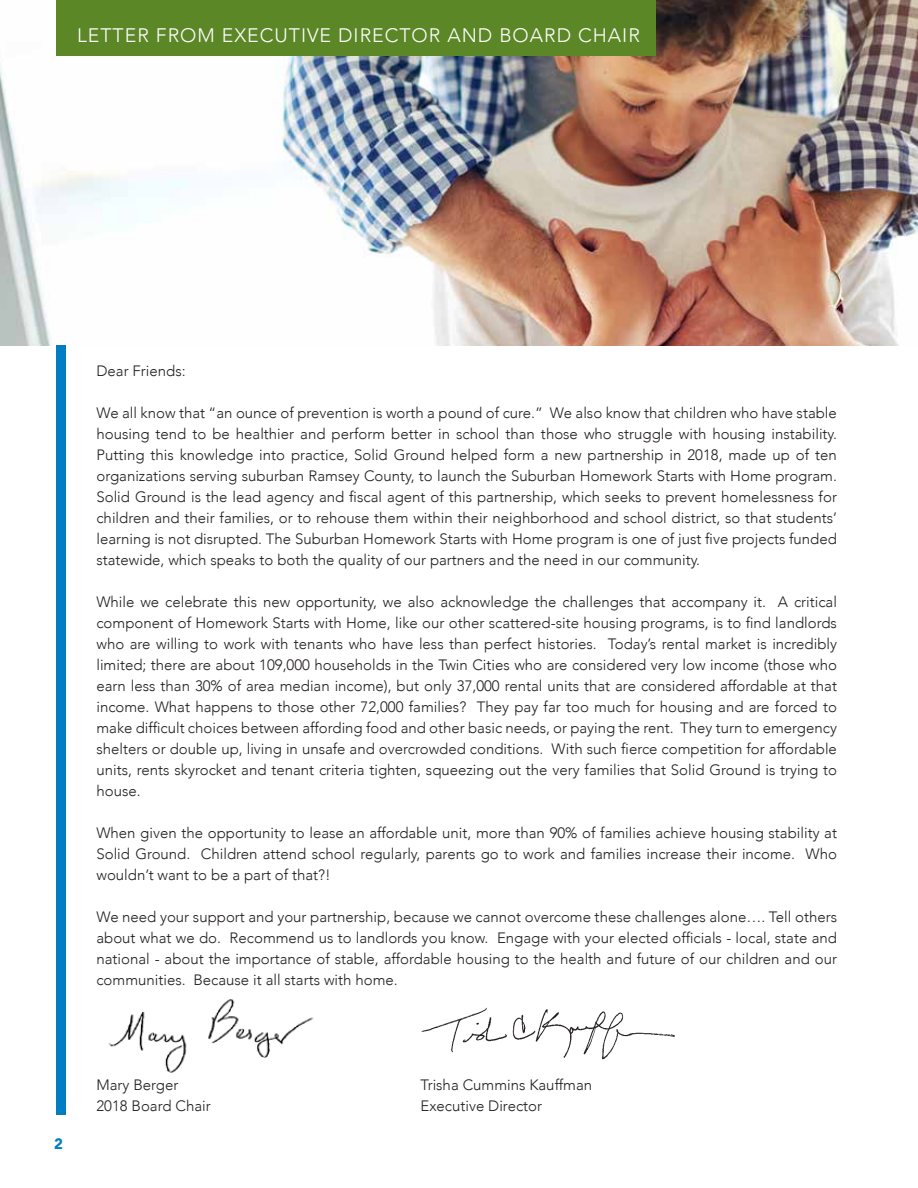
<style>
.page{position:relative;width:918px;height:1188px;background:#fff}
.page>*{position:absolute;margin:0;border:0;box-sizing:border-box;transform-origin:0 0}
.t1{font:300 19.5px "Avenir";letter-spacing:.05em;color:#fff}
.t2{font:300 15px/21px "Avenir";color:#231f20;text-align:justify}
.t3{font:900 15px "Avenir";color:#007dc3}
</style>
<div class="page">
<img style="left:0;top:0;width:918px;height:345px">
<div style="left:57px;top:345px;width:9px;height:770px;background:#007dc3"></div>
<img style="left:108px;top:999px;width:206px;height:74px">
<img style="left:421px;top:1007px;width:254px;height:53px">
<div style="left:57px;top:0;width:599px;height:55px;background:#5c8727"></div>
<h1 class="t1" style="left:77px;top:24px;width:564px">LETTER FROM EXECUTIVE DIRECTOR AND BOARD CHAIR</h1>
<p class="t2" style="left:96px;top:360px;width:91px">Dear Friends:</p>
<p class="t2" style="left:96px;top:402px;width:742px">We all know that “an ounce of prevention is worth a pound of cure.” We also know that children who have stable housing tend to be healthier and perform better in school than those who struggle with housing instability.<br>Putting this knowledge into practice, Solid Ground helped form a new partnership in 2018, made up of ten organizations serving suburban Ramsey County, to launch the Suburban Homework Starts with Home program.<br>Solid Ground is the lead agency and fiscal agent of this partnership, which seeks to prevent homelessness for children and their families, or to rehouse them within their neighborhood and school district, so that students’ learning is not disrupted. The Suburban Homework Starts with Home program is one of just five projects funded statewide, which speaks to both the quality of our partners and the need in our community.</p>
<p class="t2" style="left:96px;top:591px;width:742px">While we celebrate this new opportunity, we also acknowledge the challenges that accompany it. A critical component of Homework Starts with Home, like our other scattered-site housing programs, is to find landlords who are willing to work with tenants who have less than perfect histories. Today’s rental market is incredibly limited; there are about 109,000 households in the Twin Cities who are considered very low income (those who earn less than 30% of area median income), but only 37,000 rental units that are considered affordable at that income. What happens to those other 72,000 families? They pay far too much for housing and are forced to make difficult choices between affording food and other basic needs, or paying the rent. They turn to emergency shelters or double up, living in unsafe and overcrowded conditions. With such fierce competition for affordable units, rents skyrocket and tenant criteria tighten, squeezing out the very families that Solid Ground is trying to house.</p>
<p class="t2" style="left:96px;top:822px;width:742px">When given the opportunity to lease an affordable unit, more than 90% of families achieve housing stability at Solid Ground. Children attend school regularly, parents go to work and families increase their income. Who wouldn’t want to be a part of that?!</p>
<p class="t2" style="left:96px;top:906px;width:742px">We need your support and your partnership, because we cannot overcome these challenges alone…. Tell others about what we do. Recommend us to landlords you know. Engage with your elected officials - local, state and national - about the importance of stable, affordable housing to the health and future of our children and our communities. Because it all starts with home.</p>
<p class="t3" style="left:54px;top:1131px;width:10px">2</p>
<p class="t2" style="left:96px;top:1074px;width:83px">Mary Berger</p>
<p class="t2" style="left:420px;top:1074px;width:173px">Trisha Cummins Kauffman</p>
<p class="t2" style="left:96px;top:1095px;width:116px">2018 Board Chair</p>
<p class="t2" style="left:420px;top:1095px;width:123px">Executive Director</p>
</div>
